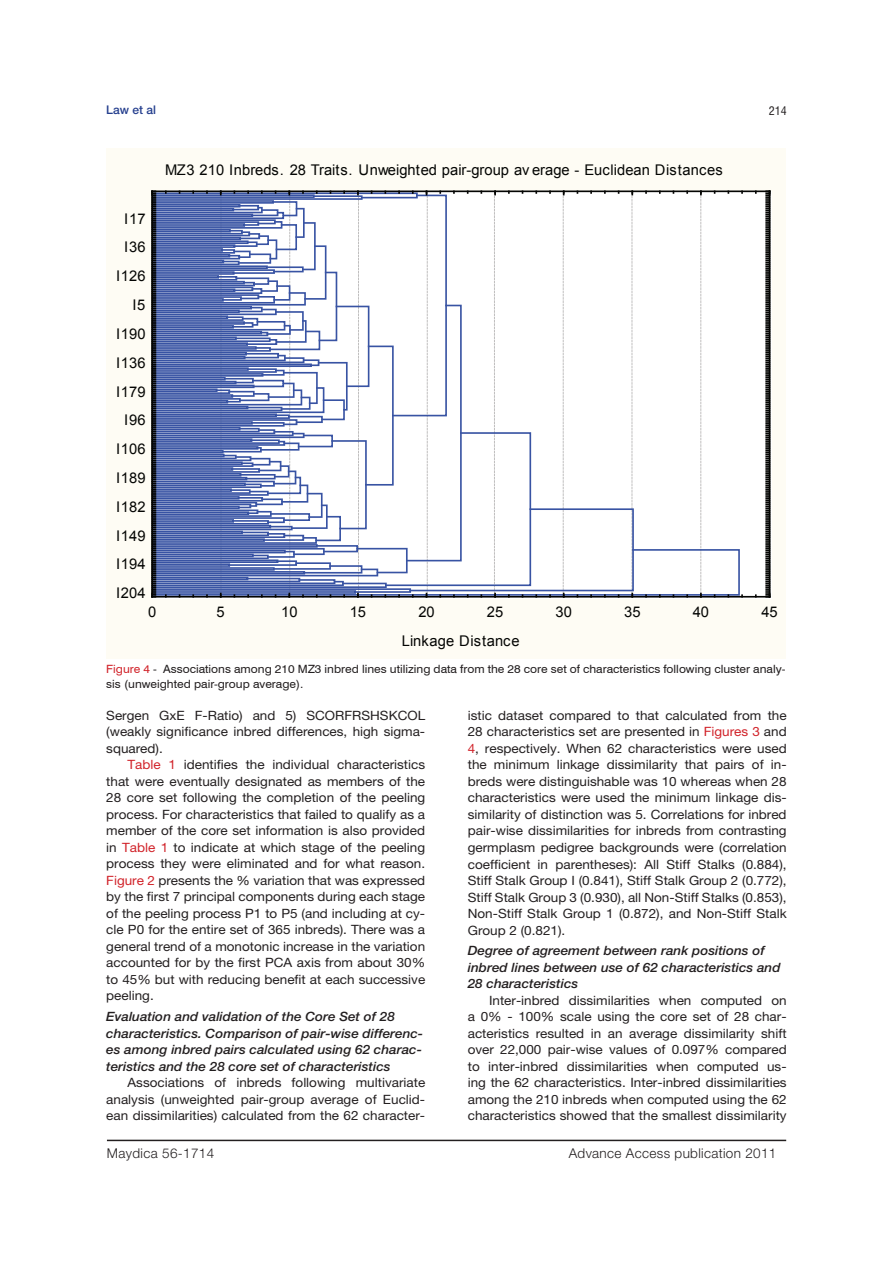
<style>
.page{position:relative;width:893px;height:1263px;background:#fff}
.page>*{position:absolute;margin:0;border:0;box-sizing:border-box;transform-origin:0 0}
.t1{font:14.7px "Arial";color:#040503}
.t2{font:300 13.5px "Helvetica Neue LT Pro";letter-spacing:.025em;color:#231f20}
.t3{font:12.9px/16.5px "Helvetica Neue LT Pro";color:#231f20;text-align:justify;scale:1.05 1}
.t4{font:italic 500 12.9px/16.5px "Helvetica Neue LT Pro";color:#231f20;scale:1.05 1}
.t5{font:500 12px "Helvetica Neue LT Pro";color:#253f8e}
.t6{font:11.4px/15px "Swiss 721 BT";color:#231f20;scale:1.05 1}
.t7{font:condensed 11.4px "Swiss 721 BT";color:#231f20;scale:1.05 1}
.s1{color:#d1232a}
</style>
<div class="page">
<hr style="left:107px;top:1140px;width:679px;height:1px;background:#231f20">
<div style="left:106px;top:149px;width:679px;height:510px;background:#fefcf4"></div>
<div style="left:152px;top:191px;width:619px;height:407px;background:#fff"></div>
<hr style="left:152px;top:596px;width:618px;height:1px;background:#040503">
<hr style="left:152px;top:190px;width:618px;height:2px;background:#040503">
<svg style="left:151px;top:190px;width:592px;height:407px"></svg>
<svg style="left:766px;top:190px;width:4px;height:406px;background:#222321"></svg>
<p class="t5" style="left:106px;top:103px;width:51px">Law et al</p>
<p class="t7" style="left:769px;top:104px;width:19px">214</p>
<p class="t1" style="left:124px;top:209px;width:23px">I17</p>
<p class="t1" style="left:124px;top:238px;width:23px">I36</p>
<p class="t1" style="left:116px;top:266px;width:31px">I126</p>
<p class="t1" style="left:132px;top:295px;width:15px">I5</p>
<p class="t1" style="left:116px;top:324px;width:31px">I190</p>
<p class="t1" style="left:116px;top:353px;width:31px">I136</p>
<p class="t1" style="left:116px;top:382px;width:31px">I179</p>
<p class="t1" style="left:124px;top:411px;width:23px">I96</p>
<p class="t1" style="left:116px;top:439px;width:31px">I106</p>
<p class="t1" style="left:116px;top:468px;width:31px">I189</p>
<p class="t1" style="left:116px;top:497px;width:31px">I182</p>
<p class="t1" style="left:116px;top:526px;width:31px">I149</p>
<p class="t1" style="left:116px;top:555px;width:31px">I194</p>
<p class="t1" style="left:116px;top:583px;width:31px">I204</p>
<p class="t1" style="left:165px;top:160px;width:559px">MZ3 210 Inbreds. 28 Traits. Unweighted pair-group av erage - Euclidean Distances</p>
<p class="t1" style="left:148px;top:602px;width:10px">0</p>
<p class="t1" style="left:217px;top:602px;width:10px">5</p>
<p class="t1" style="left:281px;top:602px;width:18px">10</p>
<p class="t1" style="left:350px;top:602px;width:18px">15</p>
<p class="t1" style="left:418px;top:602px;width:18px">20</p>
<p class="t1" style="left:487px;top:602px;width:18px">25</p>
<p class="t1" style="left:556px;top:602px;width:18px">30</p>
<p class="t1" style="left:624px;top:602px;width:18px">35</p>
<p class="t1" style="left:693px;top:602px;width:18px">40</p>
<p class="t1" style="left:761px;top:602px;width:18px">45</p>
<p class="t1" style="left:402px;top:631px;width:119px">Linkage Distance</p>
<p class="t6" style="left:106px;top:661px;width:648px"><span class="s1">Figure 4</span> - Associations among 210 MZ3 inbred lines utilizing data from the 28 core set of characteristics following cluster analy&shy;sis (unweighted pair-group average).</p>
<p class="t3" style="left:106px;top:707px;width:305px">Sergen GxE F-Ratio) and 5) SCORFRSHSKCOL (weakly significance inbred differences, high sigma&shy;squared).</p>
<p class="t3" style="left:106px;top:756px;width:305px;text-indent:21px"><span class="s1">Table 1</span> identifies the individual characteristics that were eventually designated as members of the 28 core set following the completion of the peeling process. For characteristics that failed to qualify as a member of the core set information is also provided in <span class="s1">Table 1</span> to indicate at which stage of the peeling process they were eliminated and for what reason.<br><span class="s1">Figure 2</span> presents the % variation that was expressed by the first 7 principal components during each stage of the peeling process P1 to P5 (and including at cy&shy;cle P0 for the entire set of 365 inbreds). There was a general trend of a monotonic increase in the variation accounted for by the first PCA axis from about 30% to 45% but with reducing benefit at each successive peeling.</p>
<p class="t4" style="left:106px;top:1008px;width:303px">Evaluation and validation of the Core Set of 28 characteristics. Comparison of pair-wise differenc&shy;es among inbred pairs calculated using 62 charac&shy;teristics and the 28 core set of characteristics</p>
<p class="t3" style="left:106px;top:1074px;width:305px;text-indent:21px">Associations of inbreds following multivariate analysis (unweighted pair-group average of Euclid&shy;ean dissimilarities) calculated from the 62 character-</p>
<p class="t3" style="left:468px;top:707px;width:305px">istic dataset compared to that calculated from the 28 characteristics set are presented in <span class="s1">Figures 3</span> and <span class="s1">4</span>, respectively. When 62 characteristics were used the minimum linkage dissimilarity that pairs of in&shy;breds were distinguishable was 10 whereas when 28 characteristics were used the minimum linkage dis&shy;similarity of distinction was 5. Correlations for inbred pair-wise dissimilarities for inbreds from contrasting germplasm pedigree backgrounds were (correlation coefficient in parentheses): All Stiff Stalks (0.884), Stiff Stalk Group I (0.841), Stiff Stalk Group 2 (0.772), Stiff Stalk Group 3 (0.930), all Non-Stiff Stalks (0.853), Non-Stiff Stalk Group 1 (0.872), and Non-Stiff Stalk Group 2 (0.821).</p>
<p class="t4" style="left:468px;top:942px;width:299px">Degree of agreement between rank positions of inbred lines between use of 62 characteristics and<br>28 characteristics</p>
<p class="t3" style="left:468px;top:992px;width:305px;text-indent:21px">Inter-inbred dissimilarities when computed on a 0% - 100% scale using the core set of 28 char&shy;acteristics resulted in an average dissimilarity shift over 22,000 pair-wise values of 0.097% compared to inter-inbred dissimilarities when computed us&shy;ing the 62 characteristics. Inter-inbred dissimilarities among the 210 inbreds when computed using the 62 characteristics showed that the smallest dissimilarity</p>
<p class="t2" style="left:107px;top:1145px;width:109px">Maydica 56-1714</p>
<p class="t2" style="left:569px;top:1145px;width:209px">Advance Access publication 2011</p>
</div>
